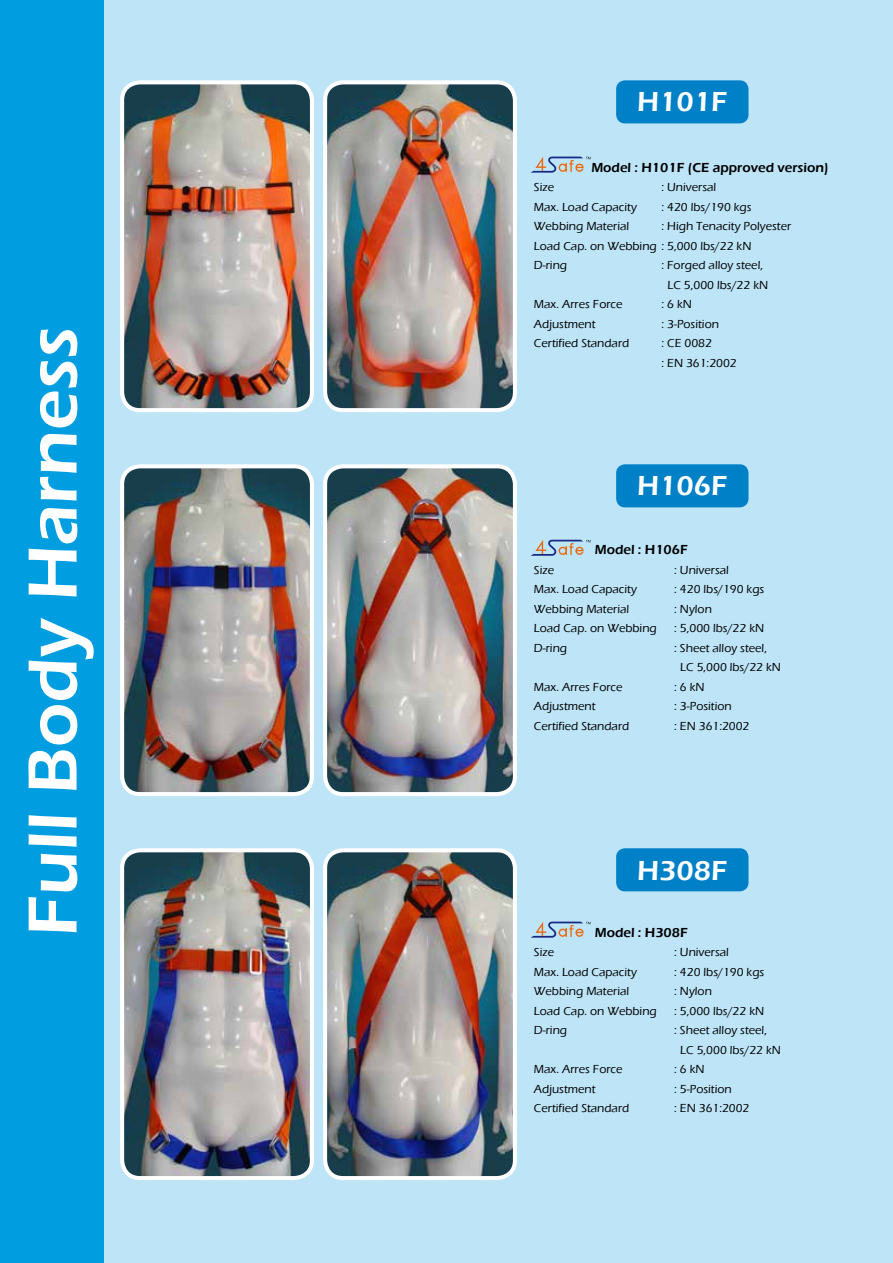
<style>
.page{position:relative;width:893px;height:1263px;background:#fff}
.page>*{position:absolute;margin:0;border:0;box-sizing:border-box;transform-origin:0 0}
.t1{font:600 72px "Eras ITC";color:#fff}
.t2{font:600 28.35px "Eras ITC";color:#fff}
.t3{font:600 13.5px "Eras ITC";color:#000}
.t4{font:500 12px/19.5px "Eras ITC";color:#000}
</style>
<div class="page">
<div style="left:49px;top:0;width:844px;height:1263px;background:#bde4f7"></div>
<div style="left:616px;top:80px;width:132px;height:43px;background:#0081c7;border-radius:9px"></div>
<div style="left:616px;top:464px;width:132px;height:43px;background:#0081c7;border-radius:9px"></div>
<div style="left:616px;top:848px;width:132px;height:43px;background:#0081c7;border-radius:9px"></div>
<div style="left:0;top:0;width:103px;height:1263px;background:#009ee0"></div>
<img style="left:125px;top:85px;width:184px;height:322px">
<div style="left:120px;top:80px;width:194px;height:332px;border:4px solid #fff;border-radius:18px"></div>
<img style="left:125px;top:469px;width:184px;height:322px">
<div style="left:120px;top:464px;width:194px;height:332px;border:4px solid #fff;border-radius:18px"></div>
<img style="left:125px;top:853px;width:184px;height:322px">
<div style="left:120px;top:848px;width:194px;height:332px;border:4px solid #fff;border-radius:18px"></div>
<img style="left:328px;top:85px;width:184px;height:322px">
<div style="left:323px;top:80px;width:194px;height:332px;border:4px solid #fff;border-radius:18px"></div>
<img style="left:328px;top:469px;width:184px;height:322px">
<div style="left:323px;top:464px;width:194px;height:332px;border:4px solid #fff;border-radius:18px"></div>
<img style="left:328px;top:853px;width:184px;height:322px">
<div style="left:323px;top:848px;width:194px;height:332px;border:4px solid #fff;border-radius:18px"></div>
<svg style="left:530px;top:921px;width:61px;height:17px"></svg>
<svg style="left:530px;top:540px;width:61px;height:16px"></svg>
<svg style="left:530px;top:157px;width:61px;height:16px"></svg>
<h1 class="t1" style="left:12px;top:936px;width:611px;rotate:-90deg">Full Body Harness</h1>
<h2 class="t2" style="left:637px;top:85px;width:92px">H101F</h2>
<p class="t3" style="left:591px;top:160px;width:239px">Model : H101F (CE approved version)</p>
<p class="t4" style="left:534px;top:178px;width:22px">Size</p>
<p class="t4" style="left:661px;top:178px;width:56px">: Universal</p>
<p class="t4" style="left:534px;top:197px;width:105px">Max. Load Capacity</p>
<p class="t4" style="left:661px;top:197px;width:92px">: 420 lbs/190 kgs</p>
<p class="t4" style="left:534px;top:217px;width:97px">Webbing Material</p>
<p class="t4" style="left:534px;top:217px;width:259px;text-indent:128px">: High Tenacity Polyester<br>Load Cap. on Webbing : 5,000 lbs/22 kN<br>D-ring</p>
<p class="t4" style="left:661px;top:256px;width:108px;text-align:center">: Forged alloy steel,<br>LC 5,000 lbs/22 kN</p>
<p class="t4" style="left:534px;top:295px;width:90px">Max. Arres Force</p>
<p class="t4" style="left:661px;top:295px;width:32px">: 6 kN</p>
<p class="t4" style="left:534px;top:314px;width:63px">Adjustment</p>
<p class="t4" style="left:661px;top:314px;width:59px">: 3-Position</p>
<p class="t4" style="left:534px;top:334px;width:97px">Certified Standard</p>
<p class="t4" style="left:661px;top:334px;width:77px">: CE 0082<br>: EN 361:2002</p>
<h2 class="t2" style="left:637px;top:469px;width:92px">H106F</h2>
<p class="t3" style="left:595px;top:542px;width:95px">Model : H106F</p>
<p class="t4" style="left:534px;top:560px;width:22px">Size</p>
<p class="t4" style="left:674px;top:560px;width:56px">: Universal</p>
<p class="t4" style="left:534px;top:579px;width:105px">Max. Load Capacity</p>
<p class="t4" style="left:674px;top:579px;width:92px">: 420 lbs/190 kgs</p>
<p class="t4" style="left:534px;top:599px;width:97px">Webbing Material</p>
<p class="t4" style="left:674px;top:599px;width:39px">: Nylon</p>
<p class="t4" style="left:534px;top:618px;width:124px">Load Cap. on Webbing</p>
<p class="t4" style="left:674px;top:618px;width:91px">: 5,000 lbs/22 kN</p>
<p class="t4" style="left:534px;top:638px;width:35px">D-ring</p>
<p class="t4" style="left:680px;top:638px;width:102px;text-indent:-6px">: Sheet alloy steel,<br>LC 5,000 lbs/22 kN</p>
<p class="t4" style="left:534px;top:677px;width:90px">Max. Arres Force</p>
<p class="t4" style="left:674px;top:677px;width:32px">: 6 kN</p>
<p class="t4" style="left:534px;top:696px;width:63px">Adjustment</p>
<p class="t4" style="left:674px;top:696px;width:59px">: 3-Position</p>
<p class="t4" style="left:534px;top:716px;width:97px">Certified Standard</p>
<p class="t4" style="left:674px;top:716px;width:77px">: EN 361:2002</p>
<h2 class="t2" style="left:637px;top:855px;width:92px">H308F</h2>
<p class="t3" style="left:595px;top:924px;width:95px">Model : H308F</p>
<p class="t4" style="left:534px;top:942px;width:22px">Size</p>
<p class="t4" style="left:674px;top:942px;width:56px">: Universal</p>
<p class="t4" style="left:534px;top:962px;width:105px">Max. Load Capacity</p>
<p class="t4" style="left:674px;top:962px;width:92px">: 420 lbs/190 kgs</p>
<p class="t4" style="left:534px;top:981px;width:97px">Webbing Material</p>
<p class="t4" style="left:674px;top:981px;width:39px">: Nylon</p>
<p class="t4" style="left:534px;top:1001px;width:124px">Load Cap. on Webbing</p>
<p class="t4" style="left:674px;top:1001px;width:91px">: 5,000 lbs/22 kN</p>
<p class="t4" style="left:534px;top:1020px;width:35px">D-ring</p>
<p class="t4" style="left:680px;top:1020px;width:102px;text-indent:-6px">: Sheet alloy steel,<br>LC 5,000 lbs/22 kN</p>
<p class="t4" style="left:534px;top:1059px;width:90px">Max. Arres Force</p>
<p class="t4" style="left:674px;top:1059px;width:32px">: 6 kN</p>
<p class="t4" style="left:534px;top:1079px;width:63px">Adjustment</p>
<p class="t4" style="left:674px;top:1079px;width:59px">: 5-Position</p>
<p class="t4" style="left:534px;top:1098px;width:97px">Certified Standard</p>
<p class="t4" style="left:674px;top:1098px;width:77px">: EN 361:2002</p>
</div>
